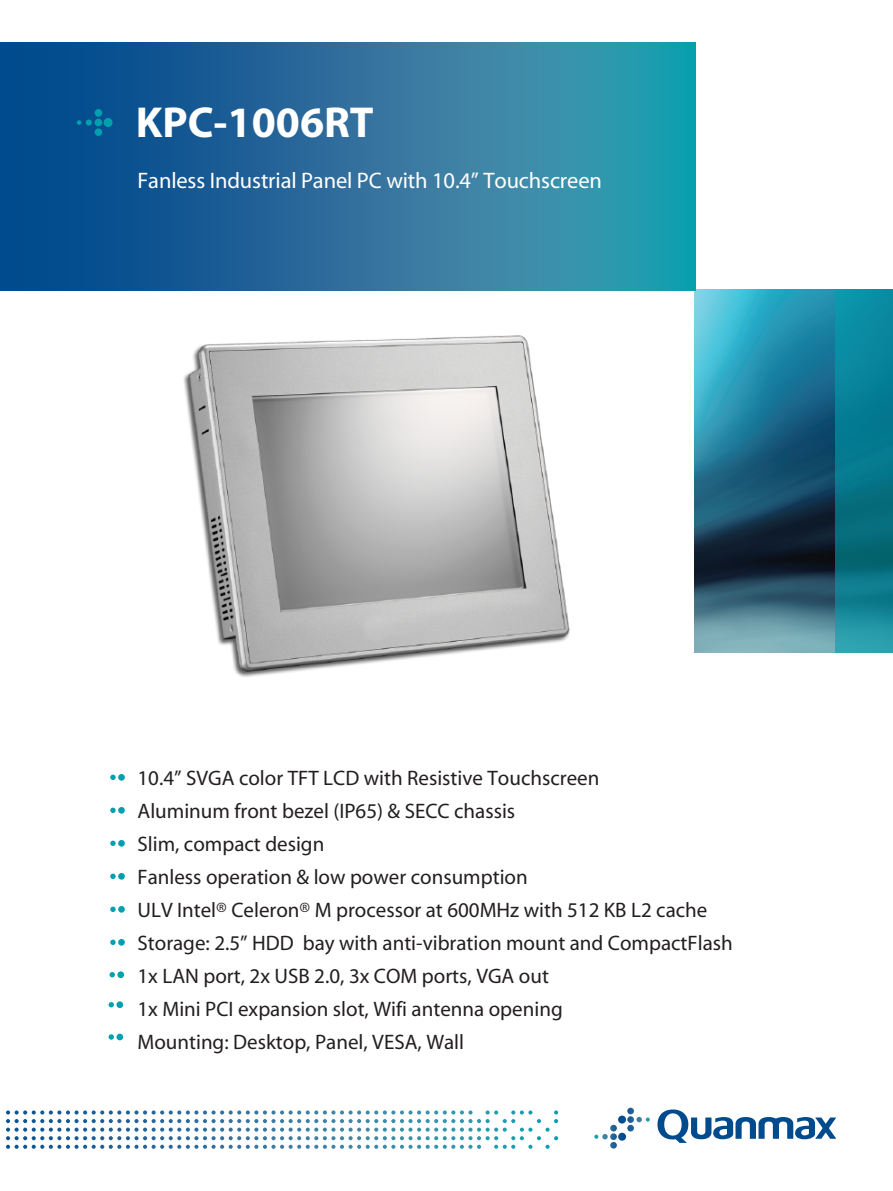
<style>
.page{position:relative;width:893px;height:1191px;background:#fff}
.page>*{position:absolute;margin:0;border:0;box-sizing:border-box;transform-origin:0 0}
.t1{font:700 43.5px "Myriad";color:#fff}
.t2{font:22.5px "Myriad";letter-spacing:-.005em;color:#fff}
.t3{font:21px/33px "Myriad";color:#231f20}
</style>
<div class="page">
<svg style="left:6px;top:1110px;width:552px;height:38px"></svg>
<svg style="left:594px;top:1107px;width:56px;height:41px"></svg>
<svg style="left:657px;top:1109px;width:179px;height:33px"></svg>
<img style="left:694px;top:289px;width:141px;height:364px">
<svg style="left:835px;top:289px;width:58px;height:364px;background:#0a7e92"></svg>
<svg style="left:0;top:42px;width:695px;height:248px;background:#23719d"></svg>
<div style="left:104px;top:118px;width:9px;height:9px;background:#00a0af;border-radius:50%"></div>
<div style="left:95px;top:119px;width:7px;height:7px;background:#00a0af;border-radius:50%"></div>
<div style="left:86px;top:119px;width:6px;height:7px;background:#00a0af;border-radius:50%"></div>
<div style="left:95px;top:128px;width:7px;height:8px;background:#00a0af;border-radius:50%"></div>
<div style="left:95px;top:109px;width:7px;height:8px;background:#00a0af;border-radius:50%"></div>
<svg style="left:77px;top:120px;width:4px;height:5px"></svg>
<div style="left:118px;top:774px;width:7px;height:6px;background:#00a0af;border-radius:50%"></div>
<svg style="left:110px;top:774px;width:6px;height:6px"></svg>
<div style="left:118px;top:807px;width:7px;height:6px;background:#00a0af;border-radius:50%"></div>
<svg style="left:110px;top:807px;width:6px;height:6px"></svg>
<div style="left:118px;top:840px;width:7px;height:6px;background:#00a0af;border-radius:50%"></div>
<svg style="left:110px;top:840px;width:6px;height:6px"></svg>
<div style="left:118px;top:873px;width:7px;height:6px;background:#00a0af;border-radius:50%"></div>
<svg style="left:110px;top:873px;width:6px;height:6px"></svg>
<div style="left:118px;top:906px;width:7px;height:6px;background:#00a0af;border-radius:50%"></div>
<svg style="left:110px;top:906px;width:6px;height:6px"></svg>
<div style="left:118px;top:939px;width:7px;height:6px;background:#00a0af;border-radius:50%"></div>
<svg style="left:110px;top:939px;width:6px;height:6px"></svg>
<div style="left:117px;top:971px;width:7px;height:7px;background:#00a0af;border-radius:50%"></div>
<svg style="left:110px;top:972px;width:5px;height:5px"></svg>
<div style="left:116px;top:1001px;width:7px;height:7px;background:#00a0af;border-radius:50%"></div>
<svg style="left:109px;top:1002px;width:5px;height:5px"></svg>
<div style="left:116px;top:1033px;width:7px;height:7px;background:#00a0af;border-radius:50%"></div>
<svg style="left:109px;top:1034px;width:5px;height:5px"></svg>
<img style="left:183px;top:335px;width:387px;height:342px">
<h1 class="t1" style="left:136px;top:99px;width:240px">KPC-1006RT</h1>
<p class="t2" style="left:137px;top:170px;width:466px">Fanless Industrial Panel PC with 10.4” Touchscreen</p>
<p class="t3" style="left:137px;top:762px;width:597px">10.4” SVGA color TFT LCD with Resistive Touchscreen<br>Aluminum front bezel (IP65) &amp; SECC chassis<br>Slim, compact design<br>Fanless operation &amp; low power consumption<br>ULV Intel® Celeron® M processor at 600MHz with 512 KB L2 cache Storage: 2.5” HDD bay with anti-vibration mount and CompactFlash 1x LAN port, 2x USB 2.0, 3x COM ports, VGA out<br>1x Mini PCI expansion slot, Wifi antenna opening<br>Mounting: Desktop, Panel, VESA, Wall</p>
</div>
